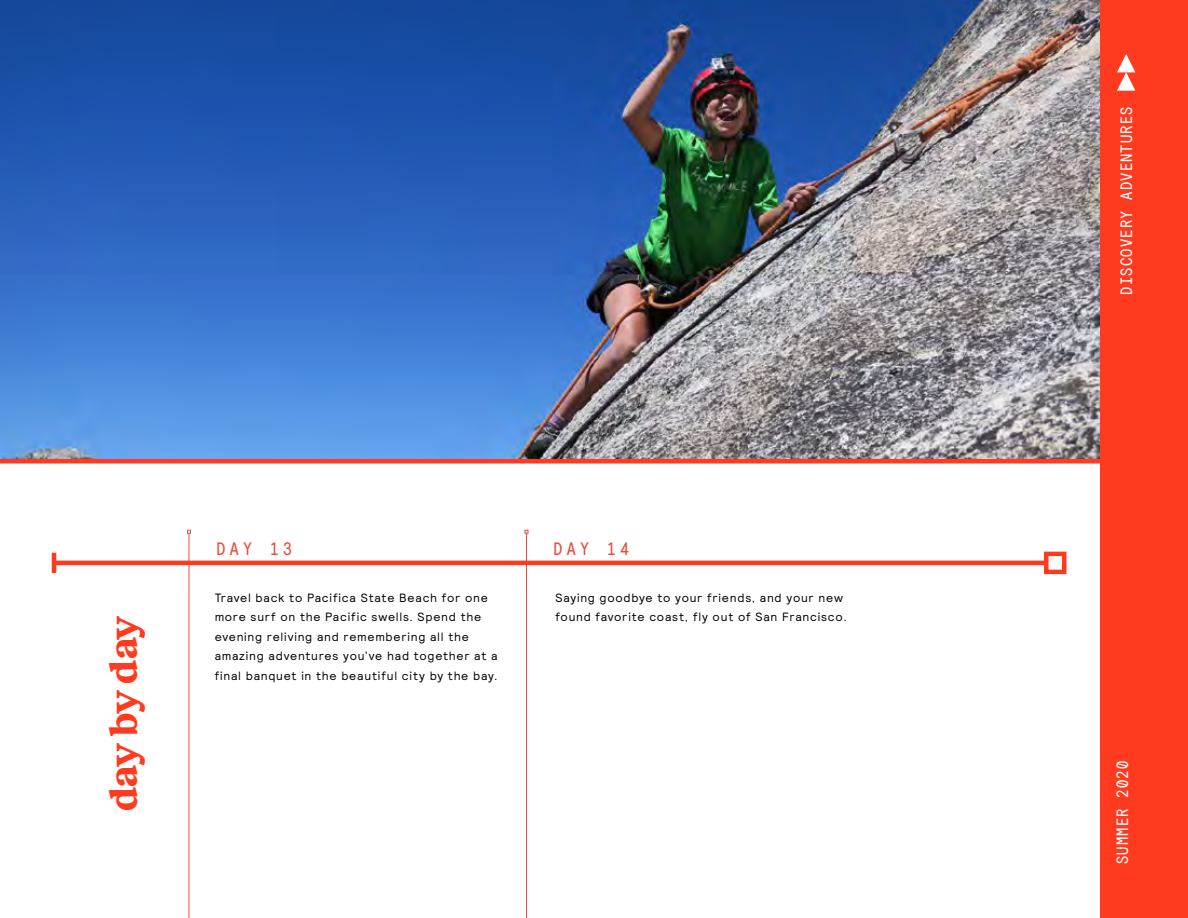
<style>
.page{position:relative;width:1188px;height:918px;background:#fff}
.page>*{position:absolute;margin:0;border:0;box-sizing:border-box;transform-origin:0 0}
.t1{font:700 39px "Reckless";letter-spacing:-.05em;color:#ff3a1e}
.t2{font:18px "Relative Mono 12 Pitch";letter-spacing:.24em;color:#e84c38}
.t3{font:16.5px "Relative Mono 12 Pitch";letter-spacing:.075em;color:#fff}
.t4{font:12px/19.5px "Relative";letter-spacing:.06em;color:#000}
</style>
<div class="page">
<img style="left:0;top:0;width:1100px;height:459px">
<div style="left:0;top:459px;width:1108px;height:5px;background:#ff3a1e"></div>
<hr style="left:526px;top:533px;width:1px;height:385px;background:#e84c38">
<hr style="left:189px;top:533px;width:1px;height:385px;background:#e84c38">
<svg style="left:187px;top:530px;width:4px;height:4px"></svg>
<hr style="left:54px;top:561px;width:992px;height:4px;background:#ff3a1e">
<hr style="left:52px;top:553px;width:4px;height:20px;background:#ff3a1e">
<div style="left:1044px;top:552px;width:22px;height:22px;border:4px solid #ff3a1e"></div>
<div style="left:1100px;top:0;width:88px;height:918px;background:#ff3a1e"></div>
<svg style="left:1117px;top:54px;width:18px;height:37px"></svg>
<h1 class="t1" style="left:95px;top:811px;width:197px;rotate:-90deg">day by day</h1>
<h2 class="t2" style="left:217px;top:537px;width:77px">DAY 13</h2>
<h2 class="t2" style="left:554px;top:537px;width:77px">DAY 14</h2>
<p class="t4" style="left:215px;top:588px;width:284px">Travel back to Pacifica State Beach for one more surf on the Pacific swells. Spend the evening reliving and remembering all the amazing adventures you’ve had together at a final banquet in the beautiful city by the bay.</p>
<p class="t4" style="left:555px;top:588px;width:293px">Saying goodbye to your friends, and your new found favorite coast, fly out of San Francisco.</p>
<h3 class="t3" style="left:1116px;top:295px;width:190px;rotate:-90deg">DISCOVERY ADVENTURES</h3>
<h3 class="t3" style="left:1112px;top:864px;width:105px;rotate:-90deg">SUMMER 2020</h3>
</div>
